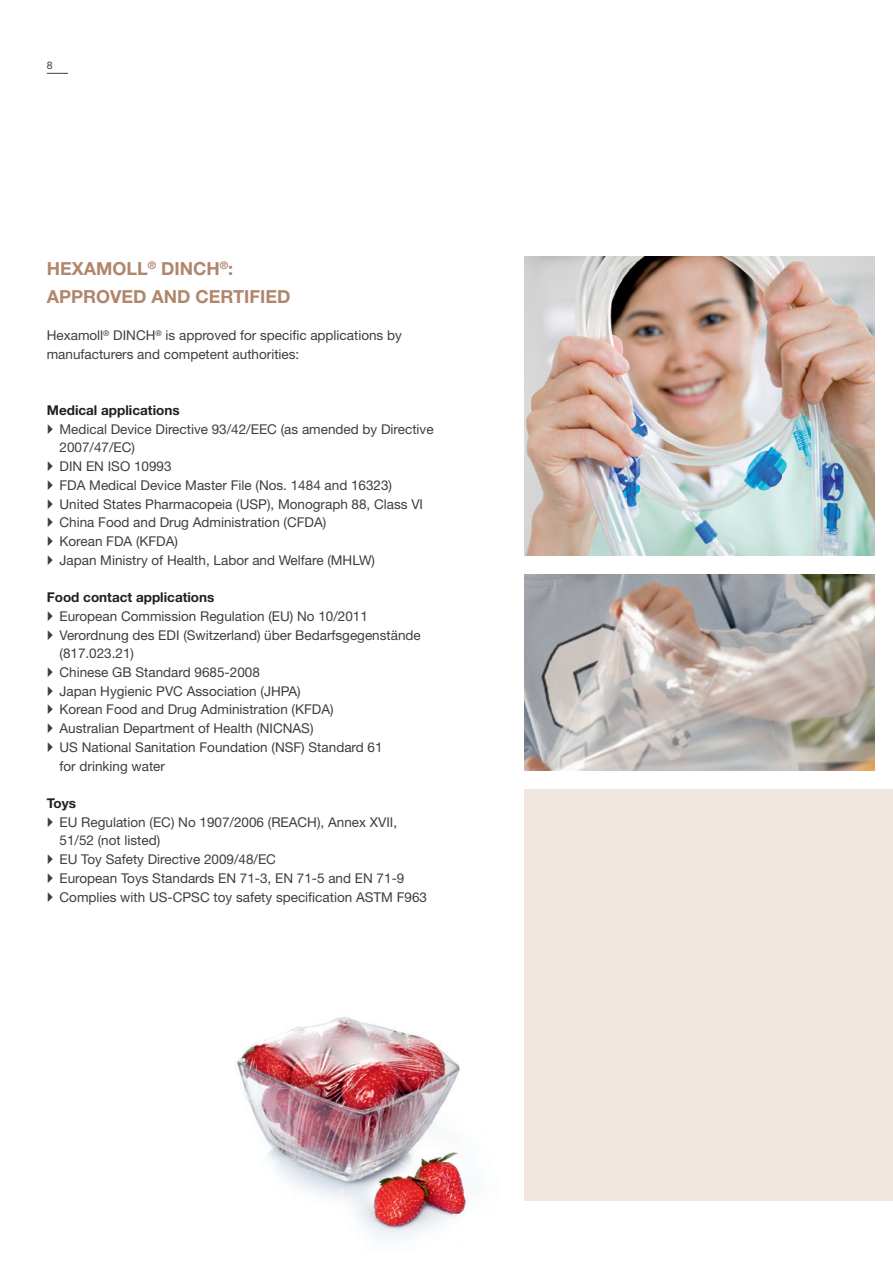
<style>
.page{position:relative;width:893px;height:1263px;background:#fff}
.page>*{position:absolute;margin:0;border:0;box-sizing:border-box;transform-origin:0 0}
.t1{font:700 18px/28px "Helvetica Neue LT Std";color:#b0866c}
.t2{font:13.5px/18.8px "Helvetica Neue LT Std";color:#3e3e3f}
.t3{font:700 13.5px "Helvetica Neue LT Std";color:#231f20}
.t4{font:10.5px "Helvetica Neue LT Std";color:#3e3e3f}
</style>
<div class="page">
<svg style="left:47px;top:73px;width:21px;height:1px"></svg>
<img style="left:237px;top:1017px;width:229px;height:221px">
<div style="left:524px;top:789px;width:369px;height:412px;background:#f1e7e0"></div>
<img style="left:524px;top:256px;width:350px;height:299px">
<img style="left:524px;top:574px;width:350px;height:196px">
<p class="t4" style="left:47px;top:59px;width:7px">8</p>
<h1 class="t1" style="left:47px;top:254px;width:245px">HEXAMOLL<sup>®</sup> DINCH<sup>®</sup>:<br>APPROVED AND CERTIFIED</h1>
<p class="t2" style="left:47px;top:326px;width:357px">Hexamoll<sup>®</sup> DINCH<sup>®</sup> is approved for specific applications by manufacturers and competent authorities:</p>
<p class="t3" style="left:47px;top:402px;width:134px">Medical applications</p>
<p class="t2" style="left:60px;top:419px;width:376px">Medical Device Directive 93/42/EEC (as amended by Directive 2007/47/EC)<br>DIN EN ISO 10993<br>FDA Medical Device Master File (Nos. 1484 and 16323)<br>United States Pharmacopeia (USP), Monograph 88, Class VI China Food and Drug Administration (CFDA)<br>Korean FDA (KFDA)<br>Japan Ministry of Health, Labor and Welfare (MHLW)</p>
<p class="t3" style="left:47px;top:589px;width:169px">Food contact applications</p>
<p class="t2" style="left:60px;top:606px;width:363px">European Commission Regulation (EU) No 10/2011<br>Verordnung des EDI (Switzerland) über Bedarfsgegenstände (817.023.21)<br>Chinese GB Standard 9685-2008<br>Japan Hygienic PVC Association (JHPA)<br>Korean Food and Drug Administration (KFDA)<br>Australian Department of Health (NICNAS)<br>US National Sanitation Foundation (NSF) Standard 61<br>for drinking water</p>
<p class="t3" style="left:47px;top:795px;width:31px">Toys</p>
<p class="t2" style="left:60px;top:812px;width:369px">EU Regulation (EC) No 1907/2006 (REACH), Annex XVII, 51/52 (not listed)<br>EU Toy Safety Directive 2009/48/EC<br>European Toys Standards EN 71-3, EN 71-5 and EN 71-9<br>Complies with US-CPSC toy safety specification ASTM F963</p>
</div>
